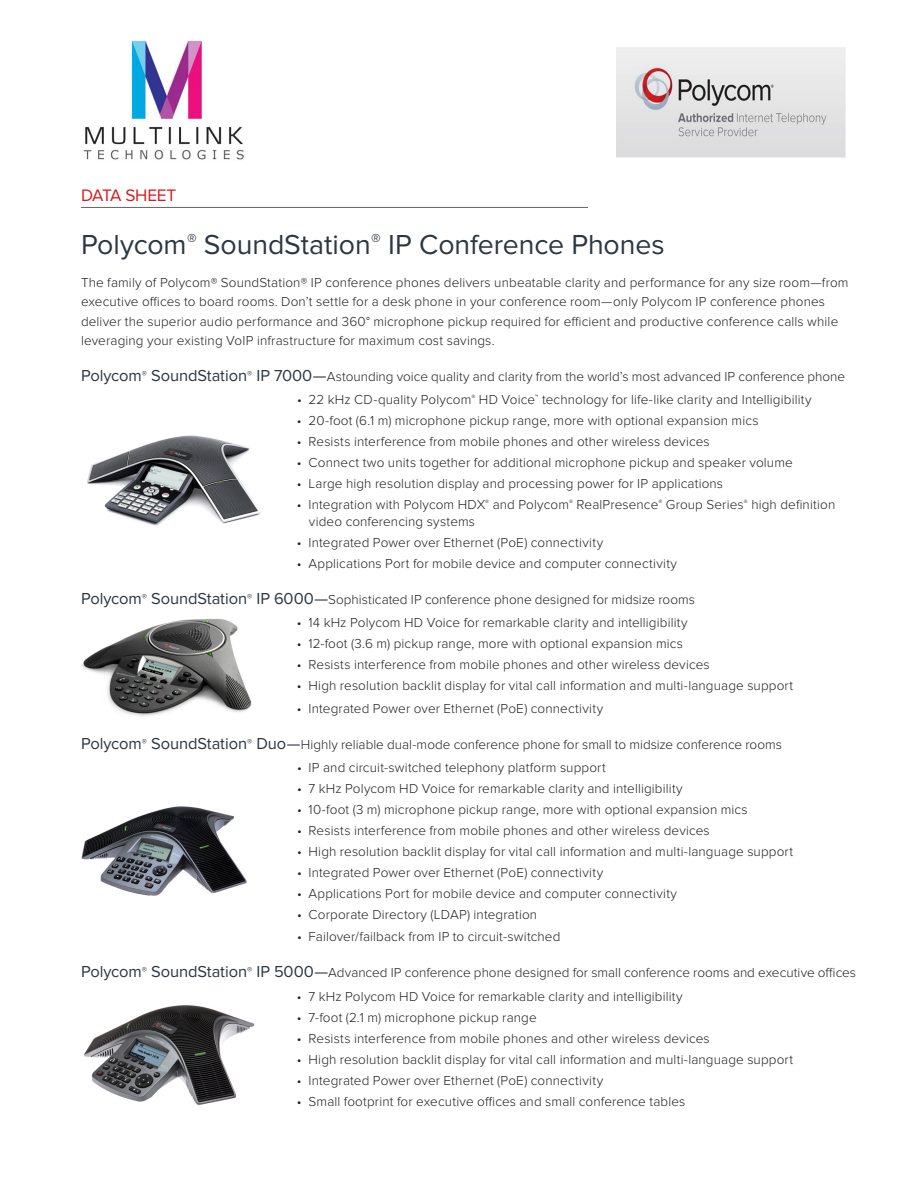
<style>
.page{position:relative;width:918px;height:1188px;background:#fff}
.page>*{position:absolute;margin:0;border:0;box-sizing:border-box;transform-origin:0 0}
.DS_-_Title{font:28.5px "Proxima Nova";letter-spacing:-.005em;color:#2c3742}
.t1{font:17.25px "Proxima Nova";letter-spacing:-.015em;color:#d41b21}
.Body_Copy_Text{font:300 13.5px/19.5px "Proxima Nova";letter-spacing:.01em;color:#231f20}
.DS_-_Subhead_Level_1{font:300 13.5px "Proxima Nova";color:#231f20}
.s1{font-weight:400;font-size:16.5px;color:#2c3742}
</style>
<div class="page">
<hr style="left:81px;top:207px;width:507px;height:1px;background:#636366">
<img style="left:87px;top:435px;width:174px;height:91px">
<img style="left:81px;top:618px;width:171px;height:98px">
<img style="left:81px;top:806px;width:166px;height:90px">
<img style="left:84px;top:1005px;width:171px;height:100px">
<img style="left:83px;top:40px;width:161px;height:120px">
<img style="left:616px;top:47px;width:230px;height:111px">
<p class="t1" style="left:81px;top:185px;width:97px">DATA SHEET</p>
<p class="DS_-_Title" style="left:81px;top:228px;width:585px">Polycom<sup>®</sup> SoundStation<sup>®</sup> IP Conference Phones</p>
<p class="Body_Copy_Text" style="left:81px;top:273px;width:769px">The family of Polycom® SoundStation® IP conference phones delivers unbeatable clarity and performance for any size room—from executive offices to board rooms. Don’t settle for a desk phone in your conference room—only Polycom IP conference phones deliver the superior audio performance and 360° microphone pickup required for efficient and productive conference calls while leveraging your existing VoIP infrastructure for maximum cost savings.</p>
<p class="DS_-_Subhead_Level_1" style="left:81px;top:369px;width:766px"><span class="s1">Polycom</span><sup>®</sup> <span class="s1">SoundStation</span><sup>®</sup> <span class="s1">IP 7000—</span>Astounding voice quality and clarity from the world’s most advanced IP conference phone</p>
<p class="Body_Copy_Text" style="left:297px;top:390px;width:516px">• 22 kHz CD-quality Polycom<sup>®</sup> HD Voice<sup>™</sup> technology for life-like clarity and Intelligibility</p>
<p class="Body_Copy_Text" style="left:297px;top:411px;width:463px">• 20-foot (6.1 m) microphone pickup range, more with optional expansion mics</p>
<p class="Body_Copy_Text" style="left:297px;top:432px;width:414px">• Resists interference from mobile phones and other wireless devices</p>
<p class="Body_Copy_Text" style="left:297px;top:453px;width:497px">• Connect two units together for additional microphone pickup and speaker volume</p>
<p class="Body_Copy_Text" style="left:297px;top:474px;width:428px">• Large high resolution display and processing power for IP applications</p>
<p class="Body_Copy_Text" style="left:309px;top:497px;width:528px;line-height:16.5px;text-indent:-12px">• Integration with Polycom HDX<sup>®</sup> and Polycom<sup>®</sup> RealPresence<sup>®</sup> Group Series<sup>®</sup> high definition video conferencing systems</p>
<p class="Body_Copy_Text" style="left:297px;top:533px;width:308px">• Integrated Power over Ethernet (PoE) connectivity</p>
<p class="Body_Copy_Text" style="left:297px;top:554px;width:382px">• Applications Port for mobile device and computer connectivity</p>
<p class="DS_-_Subhead_Level_1" style="left:81px;top:592px;width:615px"><span class="s1">Polycom</span><sup>®</sup> <span class="s1">SoundStation</span><sup>®</sup> <span class="s1">IP 6000—</span>Sophisticated IP conference phone designed for midsize rooms</p>
<p class="Body_Copy_Text" style="left:297px;top:613px;width:392px">• 14 kHz Polycom HD Voice for remarkable clarity and intelligibility</p>
<p class="Body_Copy_Text" style="left:297px;top:634px;width:388px">• 12-foot (3.6 m) pickup range, more with optional expansion mics</p>
<p class="Body_Copy_Text" style="left:297px;top:655px;width:414px">• Resists interference from mobile phones and other wireless devices</p>
<p class="Body_Copy_Text" style="left:297px;top:676px;width:498px">• High resolution backlit display for vital call information and multi-language support</p>
<p class="Body_Copy_Text" style="left:297px;top:699px;width:308px">• Integrated Power over Ethernet (PoE) connectivity</p>
<p class="DS_-_Subhead_Level_1" style="left:81px;top:736px;width:702px"><span class="s1">Polycom</span><sup>®</sup> <span class="s1">SoundStation</span><sup>®</sup> <span class="s1">Duo—</span>Highly reliable dual-mode conference phone for small to midsize conference rooms</p>
<p class="Body_Copy_Text" style="left:297px;top:758px;width:310px">• IP and circuit-switched telephony platform support</p>
<p class="Body_Copy_Text" style="left:297px;top:779px;width:387px">• 7 kHz Polycom HD Voice for remarkable clarity and intelligibility</p>
<p class="Body_Copy_Text" style="left:297px;top:800px;width:452px">• 10-foot (3 m) microphone pickup range, more with optional expansion mics</p>
<p class="Body_Copy_Text" style="left:297px;top:821px;width:414px">• Resists interference from mobile phones and other wireless devices</p>
<p class="Body_Copy_Text" style="left:297px;top:842px;width:498px">• High resolution backlit display for vital call information and multi-language support</p>
<p class="Body_Copy_Text" style="left:297px;top:863px;width:308px">• Integrated Power over Ethernet (PoE) connectivity</p>
<p class="Body_Copy_Text" style="left:297px;top:884px;width:382px">• Applications Port for mobile device and computer connectivity</p>
<p class="Body_Copy_Text" style="left:297px;top:905px;width:242px">• Corporate Directory (LDAP) integration</p>
<p class="Body_Copy_Text" style="left:297px;top:927px;width:265px">• Failover/failback from IP to circuit-switched</p>
<p class="DS_-_Subhead_Level_1" style="left:81px;top:965px;width:777px"><span class="s1">Polycom</span><sup>®</sup> <span class="s1">SoundStation</span><sup>®</sup> <span class="s1">IP 5000—</span>Advanced IP conference phone designed for small conference rooms and executive offices</p>
<p class="Body_Copy_Text" style="left:297px;top:987px;width:387px">• 7 kHz Polycom HD Voice for remarkable clarity and intelligibility</p>
<p class="Body_Copy_Text" style="left:297px;top:1008px;width:241px">• 7-foot (2.1 m) microphone pickup range</p>
<p class="Body_Copy_Text" style="left:297px;top:1029px;width:414px">• Resists interference from mobile phones and other wireless devices</p>
<p class="Body_Copy_Text" style="left:297px;top:1050px;width:498px">• High resolution backlit display for vital call information and multi-language support</p>
<p class="Body_Copy_Text" style="left:297px;top:1071px;width:308px">• Integrated Power over Ethernet (PoE) connectivity</p>
<p class="Body_Copy_Text" style="left:297px;top:1092px;width:390px">• Small footprint for executive offices and small conference tables</p>
</div>
